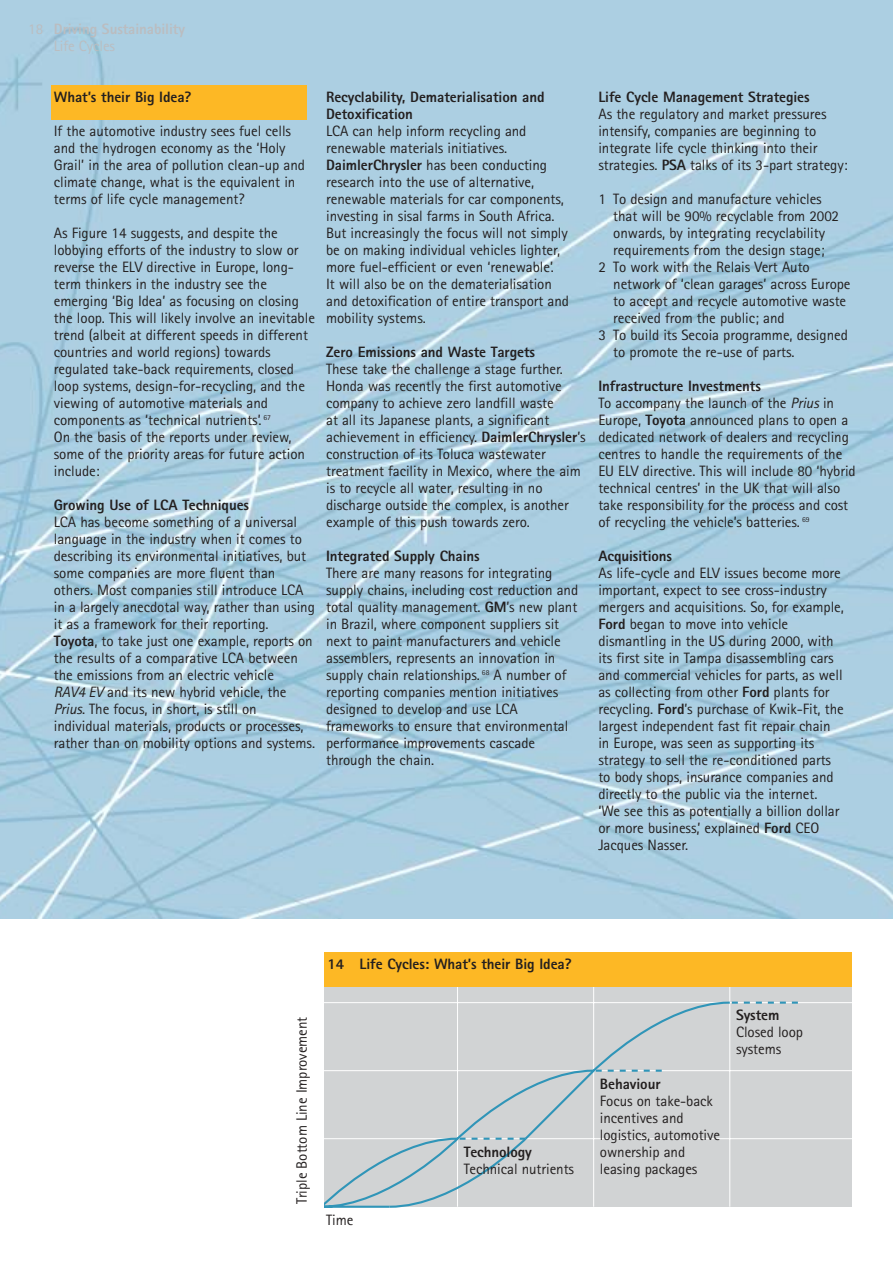
<style>
.page{position:relative;width:893px;height:1263px;background:#fff}
.page>*{position:absolute;margin:0;border:0;box-sizing:border-box;transform-origin:0 0}
.t1{font:15px/17px "Rotis Sans Serif";letter-spacing:-.005em;color:#231f1f}
.t2{font:800 15px/17px "Rotis Sans Serif";letter-spacing:-.005em;color:#231f1f}
.t3{font:800 15px/17px "Rotis Sans Serif";letter-spacing:-.005em;color:#bbbdc0}
.s1{font-weight:400}
.s2{font-weight:800}
.s3{font-style:italic}
</style>
<div class="page">
<img style="left:0;top:0;width:892px;height:918px">
<div style="left:52px;top:85px;width:255px;height:34px;background:#fdb825"></div>
<div style="left:324px;top:952px;width:527px;height:255px;background:#d1d3d4"></div>
<hr style="left:457px;top:952px;width:1px;height:255px;background:#fff">
<hr style="left:593px;top:952px;width:1px;height:255px;background:#fff">
<hr style="left:729px;top:952px;width:1px;height:255px;background:#fff">
<hr style="left:324px;top:1138px;width:527px;height:1px;background:#fff">
<hr style="left:324px;top:1070px;width:527px;height:1px;background:#fff">
<hr style="left:324px;top:1002px;width:527px;height:1px;background:#fff">
<svg style="left:324px;top:1001px;width:408px;height:207px"></svg>
<svg style="left:593px;top:1070px;width:68px;height:2px"></svg>
<svg style="left:729px;top:1002px;width:68px;height:2px"></svg>
<svg style="left:387px;top:1137px;width:140px;height:71px"></svg>
<div style="left:324px;top:952px;width:527px;height:34px;background:#fdb825"></div>
<p class="t3" style="left:54px;top:22px;width:133px;text-indent:-26px"><span class="s1">18</span> Driving Sustainability<br><span class="s1">Life Cycles</span></p>
<p class="t2" style="left:54px;top:90px;width:139px">What’s their Big Idea?</p>
<p class="t1" style="left:54px;top:124px;width:253px">If the automotive industry sees fuel cells and the hydrogen economy as the ‘Holy Grail’ in the area of pollution clean-up and climate change, what is the equivalent in terms of life cycle management?</p>
<p class="t1" style="left:54px;top:226px;width:263px">As Figure 14 suggests, and despite the lobbying efforts of the industry to slow or reverse the ELV directive in Europe, long&shy;term thinkers in the industry see the emerging ‘Big Idea’ as focusing on closing the loop. This will likely involve an inevitable trend (albeit at different speeds in different countries and world regions) towards regulated take-back requirements, closed loop systems, design-for-recycling, and the viewing of automotive materials and components as ‘technical nutrients’. <sup>67<br></sup>On the basis of the reports under review, some of the priority areas for future action include:</p>
<p class="t2" style="left:54px;top:498px;width:197px">Growing Use of LCA Techniques</p>
<p class="t1" style="left:54px;top:515px;width:263px">LCA has become something of a universal language in the industry when it comes to describing its environmental initiatives, but some companies are more fluent than others. Most companies still introduce LCA in a largely anecdotal way, rather than using it as a framework for their reporting.<br><span class="s2">Toyota</span>, to take just one example, reports on the results of a comparative LCA between the emissions from an electric vehicle<br><span class="s3">RAV4 EV</span> and its new hybrid vehicle, the <span class="s3">Prius</span>. The focus, in short, is still on individual materials, products or processes, rather than on mobility options and systems.</p>
<p class="t2" style="left:326px;top:90px;width:220px">Recyclability, Dematerialisation and<br>Detoxification</p>
<p class="t1" style="left:326px;top:124px;width:244px">LCA can help inform recycling and renewable materials initiatives.<br><span class="s2">DaimlerChrysler</span> has been conducting research into the use of alternative, renewable materials for car components, investing in sisal farms in South Africa.<br>But increasingly the focus will not simply be on making individual vehicles lighter, more fuel-efficient or even ‘renewable’.<br>It will also be on the dematerialisation and detoxification of entire transport and mobility systems.</p>
<p class="t2" style="left:326px;top:345px;width:210px">Zero Emissions and Waste Targets</p>
<p class="t1" style="left:326px;top:362px;width:261px">These take the challenge a stage further.<br>Honda was recently the first automotive company to achieve zero landfill waste<br>at all its Japanese plants, a significant achievement in efficiency. <span class="s2">DaimlerChrysler</span>’s construction of its Toluca wastewater treatment facility in Mexico, where the aim is to recycle all water, resulting in no discharge outside the complex, is another example of this push towards zero.</p>
<p class="t2" style="left:326px;top:549px;width:155px">Integrated Supply Chains</p>
<p class="t1" style="left:326px;top:566px;width:253px">There are many reasons for integrating supply chains, including cost reduction and total quality management. <span class="s2">GM</span>’s new plant in Brazil, where component suppliers sit next to paint manufacturers and vehicle assemblers, represents an innovation in supply chain relationships. <sup>68</sup> A number of reporting companies mention initiatives designed to develop and use LCA frameworks to ensure that environmental performance improvements cascade through the chain.</p>
<p class="t2" style="left:598px;top:90px;width:213px">Life Cycle Management Strategies</p>
<p class="t1" style="left:598px;top:107px;width:251px">As the regulatory and market pressures intensify, companies are beginning to integrate life cycle thinking into their strategies. <span class="s2">PSA</span> talks of its 3-part strategy:</p>
<p class="t1" style="left:598px;top:192px;width:225px">1 To design and manufacture vehicles</p>
<p class="t1" style="left:613px;top:209px;width:227px">that will be 90% recyclable from 2002</p>
<p class="t1" style="left:613px;top:226px;width:213px">onwards, by integrating recyclability</p>
<p class="t1" style="left:613px;top:243px;width:213px">requirements from the design stage;</p>
<p class="t1" style="left:598px;top:260px;width:213px">2 To work with the Relais Vert Auto</p>
<p class="t1" style="left:613px;top:277px;width:239px">network of ‘clean garages’ across Europe</p>
<p class="t1" style="left:613px;top:294px;width:234px">to accept and recycle automotive waste</p>
<p class="t1" style="left:613px;top:311px;width:173px">received from the public; and</p>
<p class="t1" style="left:598px;top:328px;width:251px">3 To build its Secoia programme, designed</p>
<p class="t1" style="left:613px;top:345px;width:183px">to promote the re-use of parts.</p>
<p class="t1" style="left:598px;top:379px;width:259px"><span class="s2">Infrastructure Investments<br></span>To accompany the launch of the <span class="s3">Prius</span> in Europe, <span class="s2">Toyota</span> announced plans to open a dedicated network of dealers and recycling centres to handle the requirements of the EU ELV directive. This will include 80 ‘hybrid technical centres’ in the UK that will also take responsibility for the process and cost of recycling the vehicle’s batteries. <sup>69</sup></p>
<p class="t2" style="left:598px;top:549px;width:75px">Acquisitions</p>
<p class="t1" style="left:598px;top:566px;width:247px">As life-cycle and ELV issues become more important, expect to see cross-industry mergers and acquisitions. So, for example, <span class="s2">Ford</span> began to move into vehicle dismantling in the US during 2000, with its first site in Tampa disassembling cars and commercial vehicles for parts, as well as collecting from other <span class="s2">Ford</span> plants for recycling. <span class="s2">Ford</span>’s purchase of Kwik-Fit, the largest independent fast fit repair chain in Europe, was seen as supporting its strategy to sell the re-conditioned parts to body shops, insurance companies and directly to the public via the internet.<br>‘We see this as potentially a billion dollar or more business,’ explained <span class="s2">Ford</span> CEO Jacques Nasser.</p>
<p class="t2" style="left:327px;top:957px;width:245px">14 Life Cycles: What’s their Big Idea?</p>
<p class="t1" style="left:295px;top:1204px;width:189px;rotate:-90deg">Triple Bottom Line Improvement</p>
<p class="t1" style="left:326px;top:1213px;width:29px">Time</p>
<p class="t2" style="left:464px;top:1144px;width:70px">Technology</p>
<p class="t1" style="left:464px;top:1162px;width:112px">Technical nutrients</p>
<p class="t2" style="left:600px;top:1076px;width:62px">Behaviour</p>
<p class="t1" style="left:600px;top:1093px;width:122px">Focus on take-back incentives and logistics, automotive ownership and leasing packages</p>
<p class="t2" style="left:736px;top:1008px;width:45px">System</p>
<p class="t1" style="left:736px;top:1025px;width:69px">Closed loop systems</p>
</div>
